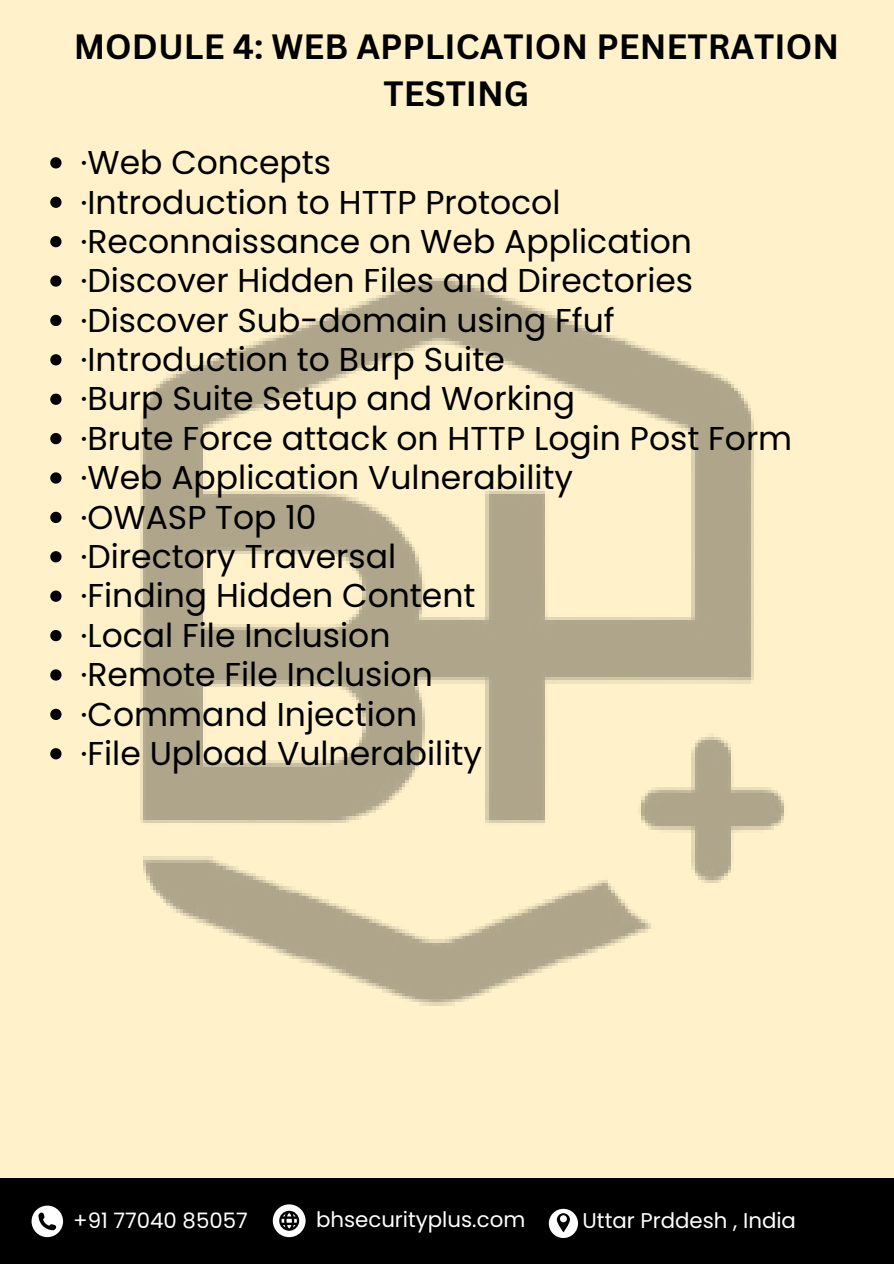
<style>
.page{position:relative;width:894px;height:1264px;background:#fff}
.page>*{position:absolute;margin:0;border:0;box-sizing:border-box;transform-origin:0 0}
.t1{font:700 34.2px/47.2px "Canva Sans";color:#000;text-align:center}
.t2{font:33px "Poppins";color:#000}
.t3{font:21.3px "Poppins";color:#fff}
</style>
<div class="page">
<div style="left:0;top:0;width:893px;height:1263px;background:#fff2cb"></div>
<img style="left:53px;top:239px;width:731px;height:767px">
<div style="left:0;top:1178px;width:893px;height:85px;background:#000"></div>
<svg style="left:32px;top:1205px;width:31px;height:33px"></svg>
<svg style="left:273px;top:1204px;width:32px;height:34px"></svg>
<svg style="left:548px;top:1208px;width:30px;height:30px"></svg>
<svg style="left:50px;top:157px;width:11px;height:11px"></svg>
<svg style="left:50px;top:197px;width:11px;height:11px"></svg>
<svg style="left:50px;top:236px;width:11px;height:11px"></svg>
<svg style="left:50px;top:275px;width:11px;height:12px"></svg>
<svg style="left:50px;top:315px;width:11px;height:11px"></svg>
<svg style="left:50px;top:354px;width:11px;height:11px"></svg>
<svg style="left:50px;top:393px;width:11px;height:12px"></svg>
<svg style="left:50px;top:433px;width:11px;height:11px"></svg>
<svg style="left:50px;top:472px;width:11px;height:11px"></svg>
<svg style="left:50px;top:512px;width:11px;height:11px"></svg>
<svg style="left:50px;top:551px;width:11px;height:11px"></svg>
<svg style="left:50px;top:590px;width:11px;height:12px"></svg>
<svg style="left:50px;top:630px;width:11px;height:11px"></svg>
<svg style="left:50px;top:669px;width:11px;height:11px"></svg>
<svg style="left:50px;top:708px;width:11px;height:12px"></svg>
<svg style="left:50px;top:748px;width:11px;height:11px"></svg>
<p class="t1" style="left:74px;top:22px;width:766px">MODULE 4: WEB APPLICATION PENETRATION<br>TESTING</p>
<p class="t2" style="left:80px;top:139px;width:252px">·Web Concepts</p>
<p class="t2" style="left:80px;top:179px;width:481px">·Introduction to HTTP Protocol</p>
<p class="t2" style="left:80px;top:218px;width:613px">·Reconnaissance on Web Application</p>
<p class="t2" style="left:80px;top:258px;width:614px">·Discover Hidden Files and Directories</p>
<p class="t2" style="left:80px;top:297px;width:535px">·Discover Sub-domain using Ffuf</p>
<p class="t2" style="left:80px;top:336px;width:426px">·Introduction to Burp Suite</p>
<p class="t2" style="left:80px;top:376px;width:496px">·Burp Suite Setup and Working</p>
<p class="t2" style="left:80px;top:415px;width:713px">·Brute Force attack on HTTP Login Post Form</p>
<p class="t2" style="left:80px;top:454px;width:494px">·Web Application Vulnerability</p>
<p class="t2" style="left:80px;top:494px;width:238px">·OWASP Top 10</p>
<p class="t2" style="left:80px;top:533px;width:317px">·Directory Traversal</p>
<p class="t2" style="left:80px;top:573px;width:396px">·Finding Hidden Content</p>
<p class="t2" style="left:80px;top:612px;width:311px">·Local File Inclusion</p>
<p class="t2" style="left:80px;top:651px;width:354px">·Remote File Inclusion</p>
<p class="t2" style="left:80px;top:691px;width:338px">·Command Injection</p>
<p class="t2" style="left:80px;top:730px;width:403px">·File Upload Vulnerability</p>
<p class="t3" style="left:73px;top:1205px;width:176px">+91 77040 85057</p>
<p class="t3" style="left:316px;top:1204px;width:211px">bhsecurityplus.com</p>
<p class="t3" style="left:582px;top:1205px;width:215px">Uttar Prddesh , India</p>
</div>
